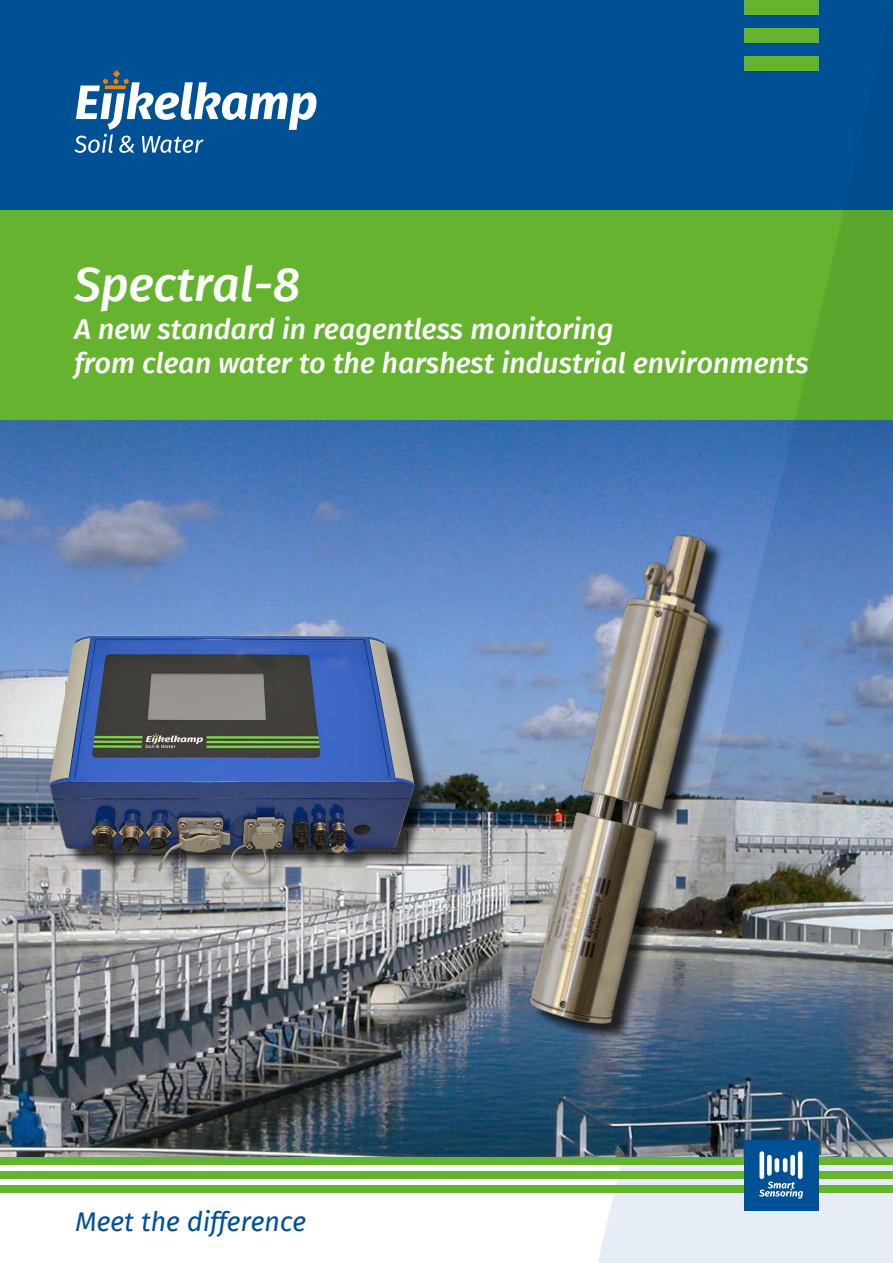
<style>
.page{position:relative;width:893px;height:1263px;background:#fff}
.page>*{position:absolute;margin:0;border:0;box-sizing:border-box;transform-origin:0 0}
.t1{font:italic 500 48px "Fira Sans";color:#fff}
.t2{font:italic 500 28.5px/34.2px "Fira Sans";color:#fff}
.t3{font:italic 27px "Fira Sans";color:#005095}
</style>
<div class="page">
<img style="left:0;top:420px;width:595px;height:738px">
<div style="left:0;top:0;width:893px;height:210px;background:#005095"></div>
<div style="left:0;top:210px;width:893px;height:210px;background:#65b32e"></div>
<svg style="left:74px;top:70px;width:242px;height:83px"></svg>
<svg style="left:595px;top:0;width:298px;height:1263px"></svg>
<div style="left:0;top:1158px;width:893px;height:7px;background:#65b32e"></div>
<div style="left:0;top:1186px;width:893px;height:7px;background:#65b32e"></div>
<div style="left:0;top:1172px;width:893px;height:7px;background:#65b32e"></div>
<img style="left:0;top:504px;width:470px;height:478px">
<img style="left:472px;top:474px;width:321px;height:596px">
<div style="left:744px;top:1140px;width:75px;height:70px;background:#005095"></div>
<hr style="left:775px;top:1158px;width:4px;height:14px;background:#fff;border-radius:2px">
<hr style="left:783px;top:1158px;width:4px;height:14px;background:#fff;border-radius:2px">
<hr style="left:798px;top:1151px;width:4px;height:28px;background:#fff;border-radius:2px">
<div style="left:790px;top:1155px;width:5px;height:21px;background:#fff;border-radius:2px"></div>
<div style="left:759px;top:1151px;width:5px;height:28px;background:#fff;border-radius:2px"></div>
<div style="left:767px;top:1155px;width:5px;height:21px;background:#fff;border-radius:2px"></div>
<svg style="left:759px;top:1181px;width:44px;height:17px"></svg>
<h1 class="t1" style="left:74px;top:251px;width:228px">Spectral-8</h1>
<p class="t2" style="left:74px;top:314px;width:736px">A new standard in reagentless monitoring<br>from clean water to the harshest industrial environments</p>
<p class="t3" style="left:75px;top:1202px;width:232px">Meet the difference</p>
</div>
